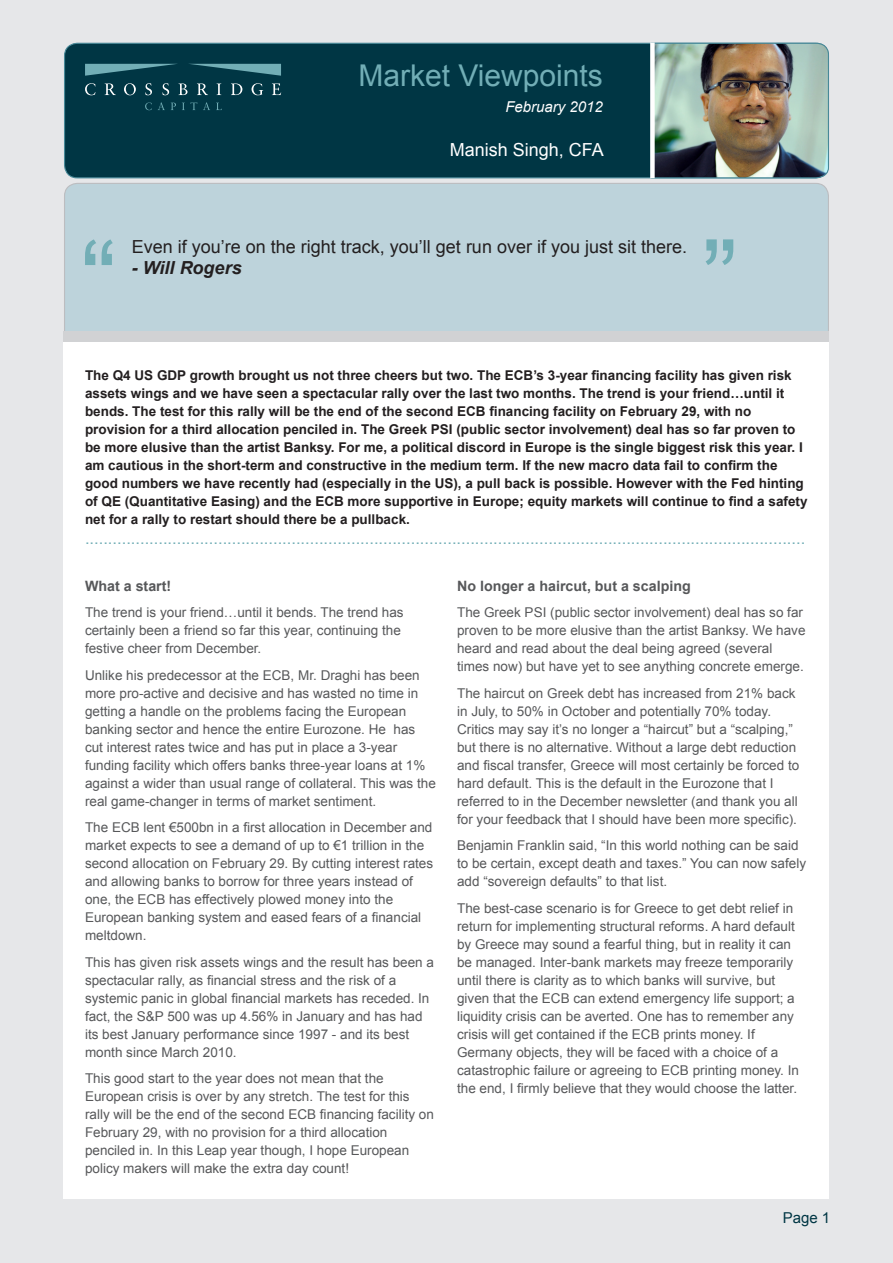
<style>
.page{position:relative;width:893px;height:1263px;background:#e6e7e9}
.page>*{position:absolute;margin:0;border:0;box-sizing:border-box;transform-origin:0 0}
._01__Market_Viewpoin{font:30px "Arial";color:#72aeb6}
._04__quote{font:18px "Arial";color:#231f20}
._03__author{font:18px "Arial";color:#fff}
._04__quote-2{font:italic 700 18px "Arial";color:#231f20}
.t1{font:16.5px "Arial";color:#72aeb6}
._02__date{font:italic 15px "Arial";color:#fff}
.t2{font:15px "Arial";color:#003644}
._07__body_copy{font:700 14.25px "Arial";color:#57585a}
._07__body_copy-2{font:13.5px/18px "Arial";color:#57585a}
._05__intro_para{font:700 13.5px/18px "Arial";color:#231f20}
</style>
<div class="page">
<div style="left:65px;top:183px;width:763px;height:217px;background:#bdd3db;border-radius:13px"></div>
<div style="left:65px;top:43px;width:763px;height:135px;background:#003644;border-radius:13px"></div>
<div style="left:64px;top:43px;width:765px;height:135px;border:1px solid #488998;border-radius:13px"></div>
<div style="left:64px;top:342px;width:765px;height:857px;background:#fff"></div>
<svg style="left:85px;top:64px;width:91px;height:12px"></svg>
<svg style="left:190px;top:64px;width:91px;height:12px"></svg>
<svg style="left:85px;top:83px;width:10px;height:12px"></svg>
<svg style="left:105px;top:83px;width:11px;height:12px"></svg>
<svg style="left:124px;top:83px;width:12px;height:12px"></svg>
<svg style="left:145px;top:83px;width:7px;height:12px"></svg>
<svg style="left:162px;top:83px;width:7px;height:12px"></svg>
<svg style="left:179px;top:83px;width:8px;height:12px"></svg>
<svg style="left:197px;top:83px;width:11px;height:12px"></svg>
<svg style="left:217px;top:83px;width:4px;height:12px"></svg>
<svg style="left:231px;top:83px;width:11px;height:12px"></svg>
<svg style="left:252px;top:83px;width:11px;height:12px"></svg>
<svg style="left:272px;top:83px;width:9px;height:12px"></svg>
<svg style="left:145px;top:102px;width:7px;height:8px"></svg>
<svg style="left:158px;top:102px;width:7px;height:8px"></svg>
<svg style="left:171px;top:103px;width:5px;height:7px"></svg>
<svg style="left:182px;top:103px;width:3px;height:7px"></svg>
<svg style="left:191px;top:102px;width:6px;height:8px"></svg>
<svg style="left:203px;top:102px;width:7px;height:8px"></svg>
<svg style="left:216px;top:103px;width:6px;height:7px"></svg>
<div style="left:64px;top:331px;width:765px;height:10px;background:#d1d2d4"></div>
<img style="left:651px;top:42px;width:178px;height:137px">
<div style="left:650px;top:43px;width:5px;height:135px;background:#fff"></div>
<svg style="left:85px;top:239px;width:28px;height:26px"></svg>
<svg style="left:706px;top:239px;width:27px;height:26px"></svg>
<p class="_01__Market_Viewpoin" style="left:358px;top:55px;width:246px">Market Viewpoints</p>
<p class="_02__date" style="left:505px;top:97px;width:99px">February 2012</p>
<p class="_03__author" style="left:450px;top:138px;width:156px">Manish Singh, CFA</p>
<p class="_04__quote" style="left:132px;top:234px;width:557px">Even if you’re on the right track, you’ll get run over if you just sit there.</p>
<p class="_04__quote-2" style="left:132px;top:256px;width:111px">- Will Rogers</p>
<p class="_05__intro_para" style="left:85px;top:366px;width:724px">The Q4 US GDP growth brought us not three cheers but two. The ECB’s 3-year financing facility has given risk assets wings and we have seen a spectacular rally over the last two months. The trend is your friend…until it bends. The test for this rally will be the end of the second ECB financing facility on February 29, with no provision for a third allocation penciled in. The Greek PSI (public sector involvement) deal has so far proven to be more elusive than the artist Banksy. For me, a political discord in Europe is the single biggest risk this year. I am cautious in the short-term and constructive in the medium term. If the new macro data fail to confirm the good numbers we have recently had (especially in the US), a pull back is possible. However with the Fed hinting of QE (Quantitative Easing) and the ECB more supportive in Europe; equity markets will continue to find a safety net for a rally to restart should there be a pullback.</p>
<p class="t1" style="left:85px;top:527px;width:722px">.............................................................................................................................................................</p>
<p class="_07__body_copy" style="left:85px;top:576px;width:88px">What a start!</p>
<p class="_07__body_copy-2" style="left:85px;top:604px;width:320px">The trend is your friend…until it bends. The trend has certainly been a friend so far this year, continuing the festive cheer from December.</p>
<p class="_07__body_copy-2" style="left:85px;top:666px;width:352px">Unlike his predecessor at the ECB, Mr. Draghi has been more pro-active and decisive and has wasted no time in getting a handle on the problems facing the European banking sector and hence the entire Eurozone. He has cut interest rates twice and has put in place a 3-year funding facility which offers banks three-year loans at 1% against a wider than usual range of collateral. This was the real game-changer in terms of market sentiment.</p>
<p class="_07__body_copy-2" style="left:85px;top:819px;width:350px">The ECB lent €500bn in a first allocation in December and market expects to see a demand of up to €1 trillion in the second allocation on February 29. By cutting interest rates and allowing banks to borrow for three years instead of one, the ECB has effectively plowed money into the European banking system and eased fears of a financial meltdown.</p>
<p class="_07__body_copy-2" style="left:85px;top:953px;width:350px">This has given risk assets wings and the result has been a spectacular rally, as financial stress and the risk of a systemic panic in global financial markets has receded. In fact, the S&amp;P 500 was up 4.56% in January and has had its best January performance since 1997 - and its best month since March 2010.</p>
<p class="_07__body_copy-2" style="left:85px;top:1070px;width:350px">This good start to the year does not mean that the European crisis is over by any stretch. The test for this rally will be the end of the second ECB financing facility on February 29, with no provision for a third allocation penciled in. In this Leap year though, I hope European policy makers will make the extra day count!</p>
<p class="_07__body_copy" style="left:457px;top:576px;width:235px">No longer a haircut, but a scalping</p>
<p class="_07__body_copy-2" style="left:457px;top:604px;width:350px">The Greek PSI (public sector involvement) deal has so far proven to be more elusive than the artist Banksy. We have heard and read about the deal being agreed (several times now) but have yet to see anything concrete emerge.</p>
<p class="_07__body_copy-2" style="left:457px;top:684px;width:344px">The haircut on Greek debt has increased from 21% back in July, to 50% in October and potentially 70% today.<br>Critics may say it’s no longer a “haircut” but a “scalping,” but there is no alternative. Without a large debt reduction and fiscal transfer, Greece will most certainly be forced to hard default. This is the default in the Eurozone that I referred to in the December newsletter (and thank you all for your feedback that I should have been more specific).</p>
<p class="_07__body_copy-2" style="left:457px;top:837px;width:350px">Benjamin Franklin said, “In this world nothing can be said to be certain, except death and taxes.” You can now safely add “sovereign defaults” to that list.</p>
<p class="_07__body_copy-2" style="left:457px;top:899px;width:343px">The best-case scenario is for Greece to get debt relief in return for implementing structural reforms. A hard default by Greece may sound a fearful thing, but in reality it can be managed. Inter-bank markets may freeze temporarily until there is clarity as to which banks will survive, but given that the ECB can extend emergency life support; a liquidity crisis can be averted. One has to remember any crisis will get contained if the ECB prints money. If Germany objects, they will be faced with a choice of a catastrophic failure or agreeing to ECB printing money. In the end, I firmly believe that they would choose the latter.</p>
<p class="t2" style="left:783px;top:1208px;width:49px">Page 1</p>
</div>
